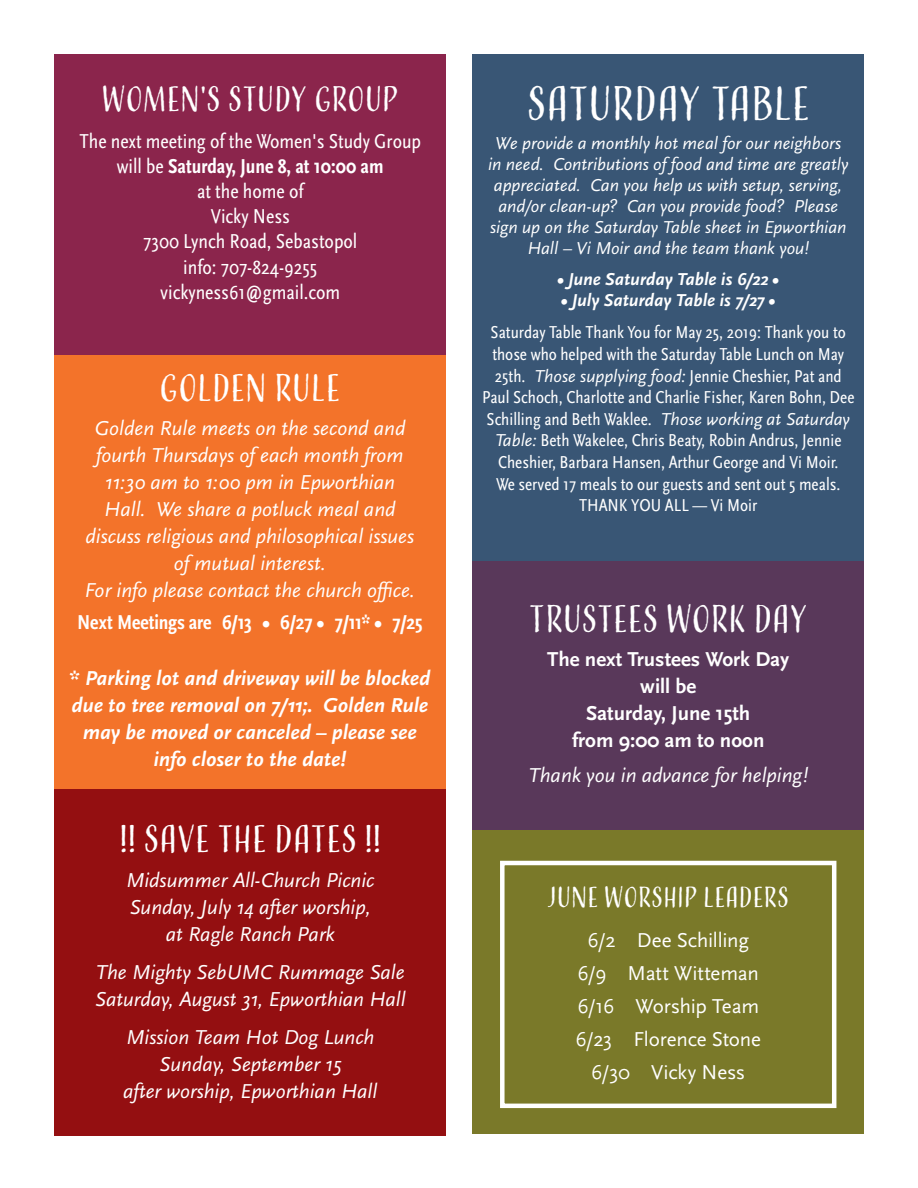
<style>
.page{position:relative;width:918px;height:1188px;background:#fff}
.page>*{position:absolute;margin:0;border:0;box-sizing:border-box;transform-origin:0 0}
.t1{font:45px "Adorn Condensed Sans";letter-spacing:-.005em;color:#fff}
.t2{font:36px "Adorn Condensed Sans";letter-spacing:-.005em;color:#fff}
.t3{font:33px "Adorn Condensed Sans";letter-spacing:-.01em;color:#fff}
.t4{font:27px "Adorn Condensed Sans";color:#fff}
.t5{font:italic 21px/27px "Scala Sans";color:#fff;text-align:center}
.t6{font:21px/25.2px "Scala Sans Regular Con";color:#fff;text-align:center}
.t7{font:italic 700 21px/27px "Scala Sans";color:#fff;text-align:center}
.t8{font:21px/33px "Scala Sans";letter-spacing:-.01em;color:#fff;text-align:center}
.t9{font:700 21px/27px "Scala Sans";color:#fff;text-align:center}
.t10{font:21px "Scala Sans Bold Con";letter-spacing:-.01em;color:#fff}
.t11{font:18px/21.6px "Scala Sans Regular Con";color:#fff;text-align:center}
.t12{font:italic 18px/21px "Scala Sans";color:#fff;text-align:center}
.t13{font:italic 700 18px "Scala Sans";letter-spacing:-.005em;color:#fff}
.s1{font-family:"Scala Sans Bold Con"}
.s2{font-family:"Scala Sans";font-style:italic}
</style>
<div class="page">
<div style="left:472px;top:831px;width:392px;height:303px;background:#7a7929"></div>
<div style="left:472px;top:54px;width:392px;height:508px;background:#395675"></div>
<div style="left:500px;top:861px;width:336px;height:247px;border:4px solid #fff"></div>
<div style="left:472px;top:562px;width:392px;height:268px;background:#59385a"></div>
<div style="left:54px;top:354px;width:391px;height:435px;background:#f3732a"></div>
<div style="left:54px;top:54px;width:391px;height:300px;background:#8b254c"></div>
<div style="left:54px;top:789px;width:391px;height:347px;background:#940f11"></div>
<p class="t3" style="left:102px;top:78px;width:298px">WOMEN'S STUDY GROUP</p>
<p class="t6" style="left:79px;top:128px;width:343px">The next meeting of the Women's Study Group will be <span class="s1">Saturday, June 8, at 10:00 am<br></span>at the home of<br>Vicky Ness<br>7300 Lynch Road, Sebastopol<br>info: 707-824-9255<br>vickyness61@gmail.com</p>
<p class="t2" style="left:159px;top:365px;width:183px">GOLDEN RULE</p>
<p class="t5" style="left:85px;top:415px;width:332px">Golden Rule meets on the second and fourth Thursdays of each month from 11:30 am to 1:00 pm in Epworthian Hall. We share a potluck meal and discuss religious and philosophical issues of mutual interest.<br>For info please contact the church office.</p>
<p class="t10" style="left:77px;top:610px;width:347px">Next Meetings are 6/13 • 6/27 • 7/11* • 7/25</p>
<p class="t7" style="left:69px;top:665px;width:363px">* Parking lot and driveway will be blocked due to tree removal on 7/11;. Golden Rule may be moved or canceled – please see info closer to the date!</p>
<p class="t2" style="left:120px;top:816px;width:262px">!! SAVE THE DATES !!</p>
<p class="t5" style="left:126px;top:866px;width:250px">Midsummer All-Church Picnic<br>Sunday, July 14 after worship, at Ragle Ranch Park</p>
<p class="t5" style="left:95px;top:959px;width:312px;text-align:left">The Mighty SebUMC Rummage Sale<br>Saturday, August 31, Epworthian Hall</p>
<p class="t5" style="left:123px;top:1024px;width:256px">Mission Team Hot Dog Lunch<br>Sunday, September 15<br>after worship, Epworthian Hall</p>
<p class="t1" style="left:526px;top:75px;width:286px">SATURDAY TABLE</p>
<p class="t12" style="left:488px;top:132px;width:362px">We provide a monthly hot meal for our neighbors in need. Contributions of food and time are greatly appreciated. Can you help us with setup, serving, and/or clean-up? Can you provide food? Please sign up on the Saturday Table sheet in Epworthian Hall – Vi Moir and the team thank you!</p>
<p class="t13" style="left:558px;top:269px;width:223px">• June Saturday Table is 6/22 •</p>
<p class="t13" style="left:561px;top:290px;width:215px">• July Saturday Table is 7/27 •</p>
<p class="t11" style="left:482px;top:322px;width:374px">Saturday Table Thank You for May 25, 2019: Thank you to those who helped with the Saturday Table Lunch on May 25th. <span class="s2">Those supplying food:</span> Jennie Cheshier, Pat and Paul Schoch, Charlotte and Charlie Fisher, Karen Bohn, Dee Schilling and Beth Waklee. <span class="s2">Those working at Saturday Table:</span> Beth Wakelee, Chris Beaty, Robin Andrus, Jennie Cheshier, Barbara Hansen, Arthur George and Vi Moir.<br>We served 17 meals to our guests and sent out 5 meals.<br>THANK YOU ALL — Vi Moir</p>
<p class="t2" style="left:529px;top:596px;width:280px">TRUSTEES WORK DAY</p>
<p class="t9" style="left:547px;top:646px;width:244px">The next Trustees Work Day will be<br>Saturday, June 15th<br>from 9:00 am to noon</p>
<p class="t5" style="left:529px;top:762px;width:281px">Thank you in advance for helping!</p>
<p class="t4" style="left:547px;top:880px;width:243px">JUNE WORSHIP LEADERS</p>
<p class="t8" style="left:575px;top:924px;width:187px">6/2 Dee Schilling<br>6/9 Matt Witteman<br>6/16 Worship Team<br>6/23 Florence Stone<br>6/30 Vicky Ness</p>
</div>
